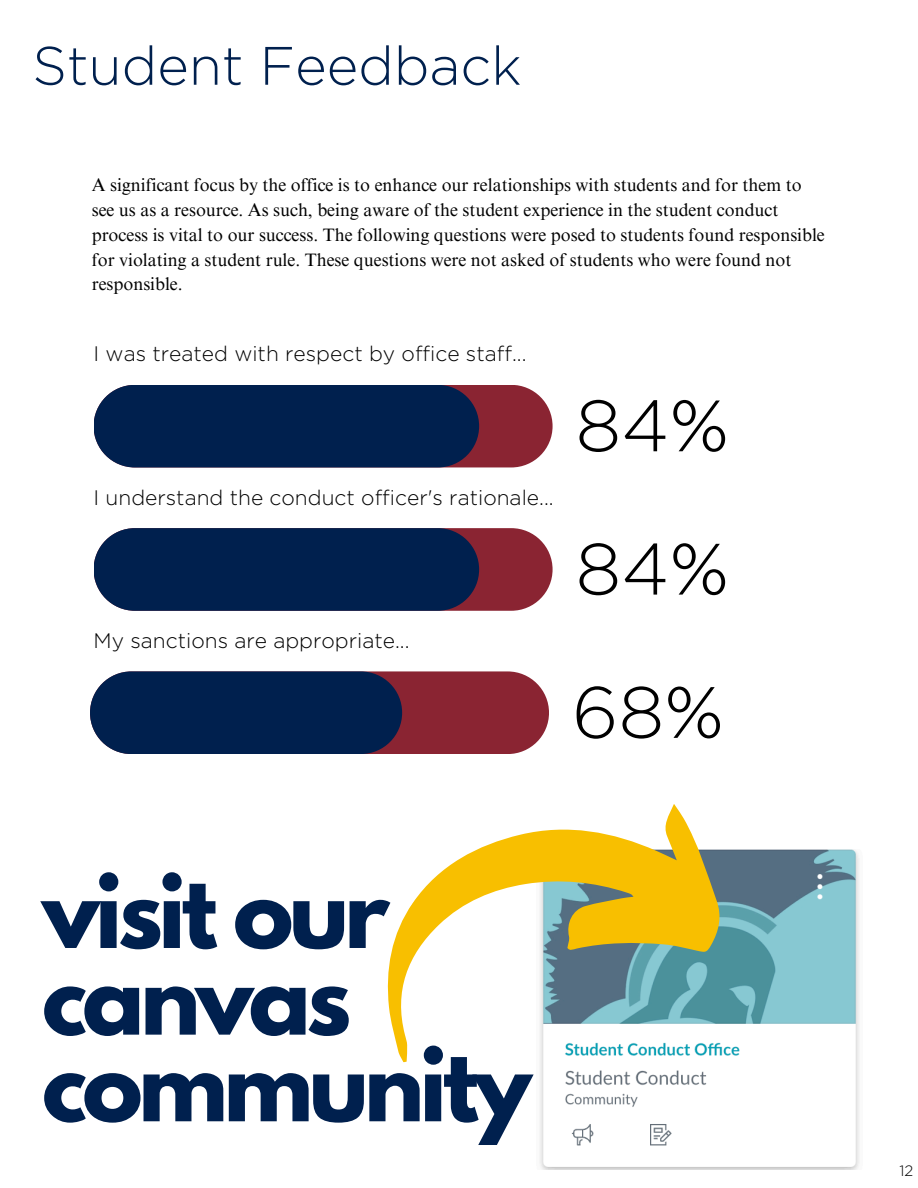
<style>
.page{position:relative;width:918px;height:1188px;background:#fff}
.page>*{position:absolute;margin:0;border:0;box-sizing:border-box;transform-origin:0 0}
.t1{font:700 91.2px/86.7px "League Spartan";letter-spacing:-.05em;color:#00204e}
.t2{font:300 72.45px/143.2px "Gotham";color:#000;text-align:justify}
.t3{font:300 54px "Gotham";color:#00204e}
.t4{font:300 21px "Gotham";color:#000}
.t5{font:18px/24.8px "Times NRMT Pro";color:#000}
.t6{font:300 15px "Gotham";color:#000}
</style>
<div class="page">
<div style="left:94px;top:385px;width:459px;height:82px;background:#8a2432;border-radius:41px"></div>
<div style="left:94px;top:385px;width:385px;height:82px;background:#00204e;border-radius:41px"></div>
<div style="left:94px;top:528px;width:459px;height:83px;background:#8a2432;border-radius:41px"></div>
<div style="left:94px;top:528px;width:385px;height:83px;background:#00204e;border-radius:41px"></div>
<div style="left:90px;top:671px;width:459px;height:83px;background:#8a2432;border-radius:41px"></div>
<div style="left:90px;top:671px;width:312px;height:83px;background:#00204e;border-radius:41px"></div>
<img style="left:766px;top:850px;width:93px;height:319px">
<svg style="left:364px;top:713px;width:402px;height:456px"></svg>
<h3 class="t3" style="left:32px;top:33px;width:491px">Student Feedback</h3>
<h2 class="t5" style="left:92px;top:175px;width:735px">A significant focus by the office is to enhance our relationships with students and for them to see us as a resource. As such, being aware of the student experience in the student conduct process is vital to our success. The following questions were posed to students found responsible for violating a student rule. These questions were not asked of students who were found not responsible.</h2>
<p class="t4" style="left:94px;top:341px;width:434px">I was treated with respect by office staff...</p>
<h3 class="t4" style="left:94px;top:484px;width:462px">I understand the conduct officer's rationale...</h3>
<p class="t4" style="left:94px;top:628px;width:318px">My sanctions are appropriate...</p>
<h2 class="t2" style="left:572px;top:354px;width:159px">84% 84% 68%</h2>
<h3 class="t1" style="left:42px;top:880px;width:491px">visit our canvas community</h3>
<p class="t6" style="left:900px;top:1161px;width:15px">12</p>
</div>
